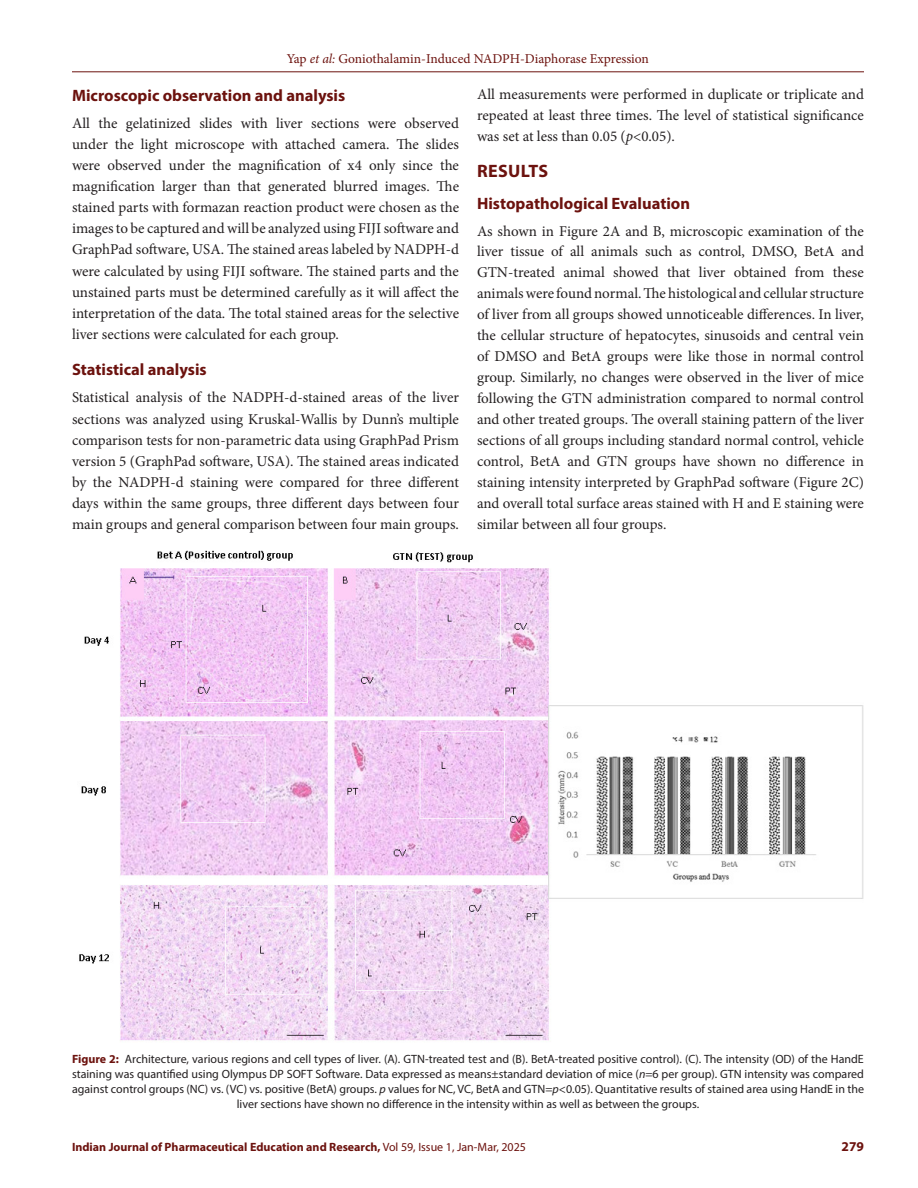
<style>
.page{position:relative;width:918px;height:1188px;background:#fff}
.page>*{position:absolute;margin:0;border:0;box-sizing:border-box;transform-origin:0 0}
.Heading_1{font:700 18px "Myriad Pro";letter-spacing:.02em;color:#6c120e}
.Heading_2{font:700 16.5px "Myriad Pro";color:#6c120e}
.Heading_2_after_head{font:700 16.5px "Myriad Pro";color:#6c120e}
.Body_text__FO{font:15px/21.1px "Minion Pro";color:#231f20;text-align:justify}
.t1{font:13.5px "Minion Pro";color:#6c120e}
.t2{font:700 13.5px "Myriad Pro";color:#6c120e}
.FIG_Caption{font:12px/15px "Myriad Pro";color:#231f20;text-align:center}
.t3{font:700 12px "Myriad Pro";color:#6c120e}
.s1{font-style:italic}
.s2{font-weight:700;color:#6c120e}
.s3{font-weight:400}
</style>
<div class="page">
<hr style="left:72px;top:72px;width:792px;height:1px;background:#6c120e">
<img style="left:79px;top:550px;width:785px;height:491px">
<p class="t1" style="left:287px;top:50px;width:364px">Yap <span class="s1">et al:</span> Goniothalamin-Induced NADPH-Diaphorase Expression</p>
<p class="Heading_2" style="left:72px;top:84px;width:275px">Microscopic observation and analysis</p>
<p class="Body_text__FO" style="left:72px;top:112px;width:389px">All the gelatinized slides with liver sections were observed under the light microscope with attached camera. The slides were observed under the magnification of x4 only since the magnification larger than that generated blurred images. The stained parts with formazan reaction product were chosen as the images to be captured and will be analyzed using FIJI software and GraphPad software, USA. The stained areas labeled by NADPH-d were calculated by using FIJI software. The stained parts and the unstained parts must be determined carefully as it will affect the interpretation of the data. The total stained areas for the selective liver sections were calculated for each group.</p>
<p class="Heading_2" style="left:72px;top:359px;width:136px">Statistical analysis</p>
<p class="Body_text__FO" style="left:72px;top:387px;width:389px">Statistical analysis of the NADPH-d-stained areas of the liver sections was analyzed using Kruskal-Wallis by Dunn’s multiple comparison tests for non-parametric data using GraphPad Prism version 5 (GraphPad software, USA). The stained areas indicated by the NADPH-d staining were compared for three different days within the same groups, three different days between four main groups and general comparison between four main groups.</p>
<p class="Body_text__FO" style="left:477px;top:84px;width:389px">All measurements were performed in duplicate or triplicate and repeated at least three times. The level of statistical significance was set at less than 0.05 (<span class="s1">p</span>&lt;0.05).</p>
<p class="Heading_1" style="left:477px;top:159px;width:73px">RESULTS</p>
<p class="Heading_2_after_head" style="left:477px;top:192px;width:215px">Histopathological Evaluation</p>
<p class="Body_text__FO" style="left:477px;top:220px;width:389px">As shown in Figure 2A and B, microscopic examination of the liver tissue of all animals such as control, DMSO, BetA and GTN-treated animal showed that liver obtained from these animals were found normal. The histological and cellular structure of liver from all groups showed unnoticeable differences. In liver, the cellular structure of hepatocytes, sinusoids and central vein of DMSO and BetA groups were like those in normal control group. Similarly, no changes were observed in the liver of mice following the GTN administration compared to normal control and other treated groups. The overall staining pattern of the liver sections of all groups including standard normal control, vehicle control, BetA and GTN groups have shown no difference in staining intensity interpreted by GraphPad software (Figure 2C) and overall total surface areas stained with H and E staining were similar between all four groups.</p>
<p class="FIG_Caption" style="left:72px;top:1051px;width:794px"><span class="s2">Figure 2:</span> Architecture, various regions and cell types of liver. (A). GTN-treated test and (B). BetA-treated positive control). (C). The intensity (OD) of the HandE staining was quantified using Olympus DP SOFT Software. Data expressed as means±standard deviation of mice (<span class="s1">n</span>=6 per group). GTN intensity was compared against control groups (NC) vs. (VC) vs. positive (BetA) groups. <span class="s1">p</span> values for NC, VC, BetA and GTN=<span class="s1">p</span>&lt;0.05). Quantitative results of stained area using HandE in the liver sections have shown no difference in the intensity within as well as between the groups.</p>
<p class="t3" style="left:72px;top:1139px;width:456px">Indian Journal of Pharmaceutical Education and Research, <span class="s3">Vol 59, Issue 1, Jan-Mar, 2025</span></p>
<p class="t2" style="left:842px;top:1137px;width:24px">279</p>
</div>
